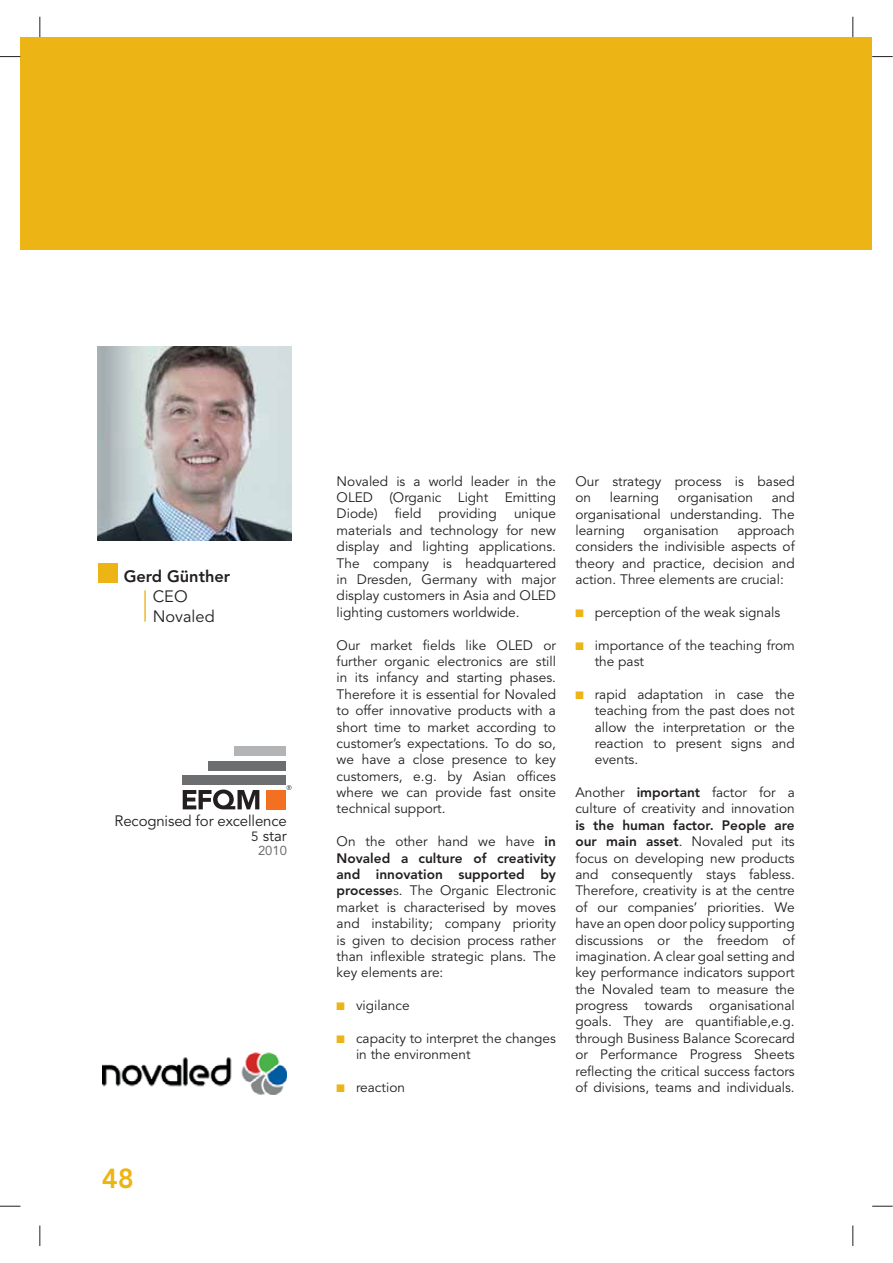
<style>
.page{position:relative;width:893px;height:1263px;background:#fff}
.page>*{position:absolute;margin:0;border:0;box-sizing:border-box;transform-origin:0 0}
.t1{font:800 27.3px "Avenir LT Std";color:#edb415}
.t2{font:800 16.35px "Avenir LT Std";color:#231f20}
.t3{font:16.35px/19.6px "Avenir LT Std";color:#231f20}
.t4{font:15px/14.4px "Avenir LT Std";letter-spacing:-.01em;color:#231f20;text-align:right}
.t5{font:13.65px/16.4px "Avenir LT Std";color:#231f20;text-align:justify}
.t6{font:12.9px "Avenir LT Std";color:#6d6e70}
.s1{font-size:13.35px}
.s2{font-weight:800}
</style>
<div class="page">
<div style="left:20px;top:37px;width:852px;height:213px;background:#edb415"></div>
<img style="left:98px;top:347px;width:193px;height:193px">
<div style="left:98px;top:563px;width:19px;height:20px;background:#edb415"></div>
<img style="left:103px;top:1052px;width:184px;height:42px">
<hr style="left:144px;top:590px;width:2px;height:32px;background:#edb415">
<svg style="left:183px;top:790px;width:76px;height:19px"></svg>
<div style="left:267px;top:790px;width:19px;height:19px;background:#f36f21"></div>
<div style="left:183px;top:776px;width:103px;height:9px;background:#6d6e70"></div>
<div style="left:208px;top:761px;width:78px;height:10px;background:#6d6e70"></div>
<div style="left:234px;top:746px;width:52px;height:10px;background:#b2b4b6"></div>
<svg style="left:287px;top:785px;width:4px;height:5px"></svg>
<svg style="left:0;top:56px;width:20px;height:1px"></svg>
<svg style="left:872px;top:56px;width:21px;height:1px"></svg>
<svg style="left:0;top:1206px;width:20px;height:1px"></svg>
<svg style="left:872px;top:1206px;width:21px;height:1px"></svg>
<svg style="left:40px;top:17px;width:1px;height:20px"></svg>
<svg style="left:40px;top:1226px;width:1px;height:20px"></svg>
<svg style="left:852px;top:17px;width:1px;height:20px"></svg>
<svg style="left:852px;top:1226px;width:1px;height:20px"></svg>
<p class="t2" style="left:124px;top:567px;width:108px">Gerd Günther</p>
<p class="t3" style="left:153px;top:588px;width:63px">CEO<br>Novaled</p>
<p class="t4" style="left:115px;top:815px;width:174px">Recognised for excellence<br><span class="s1">5</span> star</p>
<p class="t6" style="left:258px;top:845px;width:30px">2010</p>
<h1 class="t1" style="left:102px;top:1163px;width:34px">48</h1>
<p class="t5" style="left:337px;top:474px;width:221px">Novaled is a world leader in the OLED (Organic Light Emitting Diode)</p>
<p class="t5" style="left:395px;top:507px;width:28px">field</p>
<p class="t5" style="left:439px;top:507px;width:60px">providing</p>
<p class="t5" style="left:337px;top:507px;width:221px;text-indent:177px">unique materials and technology for new display and lighting applications.<br>The company is headquartered in Dresden, Germany with major display customers in Asia and OLED lighting customers worldwide.</p>
<p class="t5" style="left:337px;top:638px;width:221px">Our market fields like OLED or further organic electronics are still in its infancy and starting phases.<br>Therefore it is essential for Novaled to offer innovative products with a short time to market according to customer’s expectations. To do so, we have a close presence to key customers, e.g. by Asian offices where we can provide fast onsite technical support.</p>
<p class="t5" style="left:337px;top:834px;width:221px">On the other hand we have <span class="s2">in Novaled a culture of creativity and innovation supported by processe</span>s. The Organic Electronic market is characterised by moves and instability; company priority is given to decision process rather than inflexible strategic plans. The key elements are:</p>
<p class="t5" style="left:356px;top:998px;width:55px">vigilance</p>
<p class="t5" style="left:356px;top:1031px;width:202px">capacity to interpret the changes in the environment</p>
<p class="t5" style="left:356px;top:1080px;width:51px">reaction</p>
<p class="t5" style="left:575px;top:474px;width:221px">Our strategy process is based on</p>
<p class="t5" style="left:575px;top:490px;width:221px;text-indent:196px">and organisational understanding. The learning</p>
<p class="t5" style="left:610px;top:490px;width:51px">learning</p>
<p class="t5" style="left:678px;top:490px;width:77px">organisation</p>
<p class="t5" style="left:575px;top:523px;width:221px;text-indent:162px">approach considers the indivisible aspects of theory and practice, decision and action. Three elements are crucial:</p>
<p class="t5" style="left:595px;top:605px;width:187px">perception of the weak signals</p>
<p class="t5" style="left:595px;top:638px;width:201px">importance of the teaching from the past</p>
<p class="t5" style="left:595px;top:687px;width:201px">rapid adaptation in case the teaching from the past does not allow the interpretation or the reaction to present signs and events.</p>
<p class="t5" style="left:575px;top:785px;width:221px">Another <span class="s2">important</span> factor for a culture of creativity and innovation</p>
<p class="t5" style="left:575px;top:818px;width:221px"><span class="s2">is the human factor. People are our main asset</span>. Novaled put its focus on developing new products and consequently stays fabless.<br>Therefore, creativity is at the centre of our companies’ priorities. We have an open door policy supporting discussions or the freedom of imagination. A clear goal setting and key performance indicators support the Novaled team to measure the progress towards organisational goals. They are quantifiable,e.g. through Business Balance Scorecard or Performance Progress Sheets reflecting the critical success factors of divisions, teams and individuals.</p>
<p class="t5" style="left:643px;top:523px;width:77px">organisation</p>
</div>
